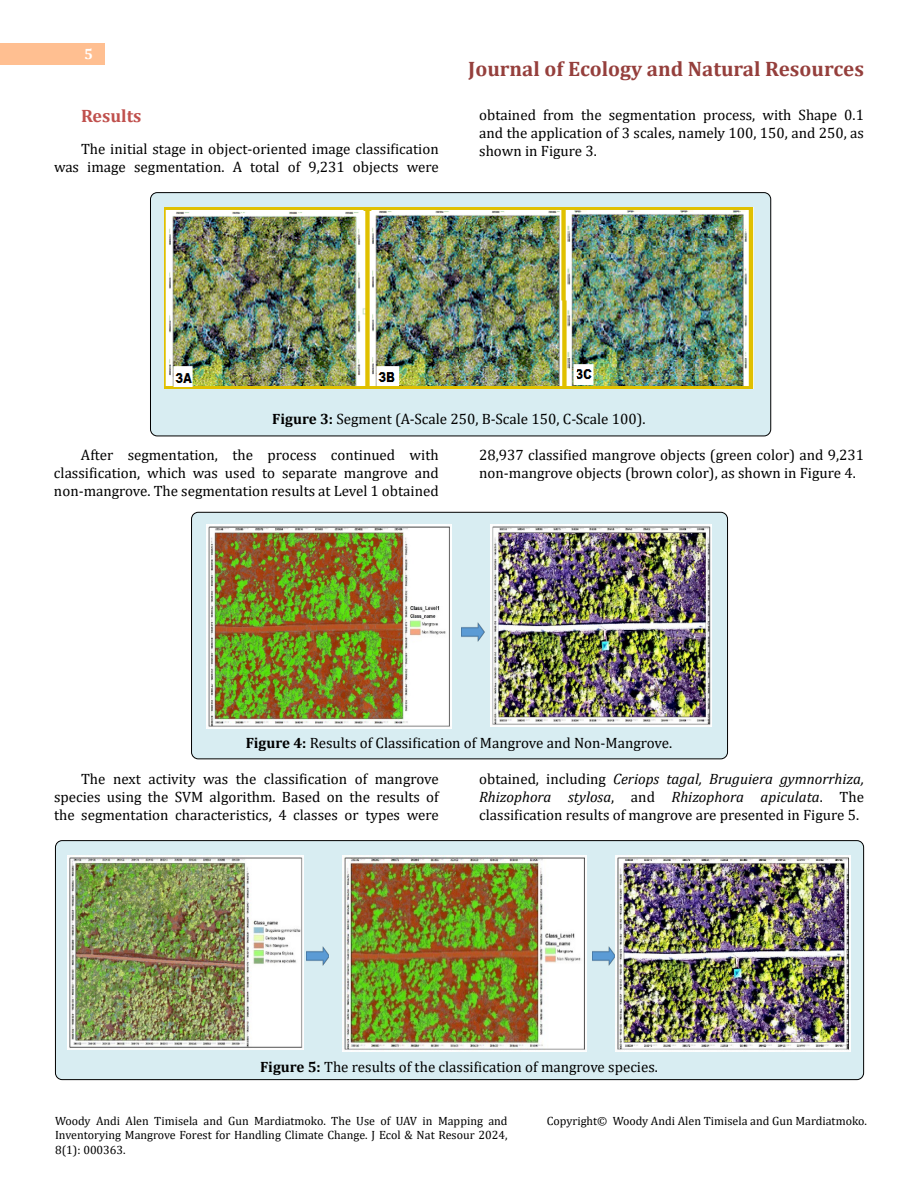
<style>
.page{position:relative;width:918px;height:1188px;background:#fff}
.page>*{position:absolute;margin:0;border:0;box-sizing:border-box;transform-origin:0 0}
.t1{font:700 21px "Cambria";color:#953f3c}
.t2{font:700 18px "Cambria";color:#c0504d}
.t3{font:15px/18px "Cambria";color:#000;text-align:justify}
.t4{font:700 15px "Cambria";color:#fff}
.t5{font:12px/14.4px "Cambria";color:#000;text-align:justify}
.s1{font-weight:700}
.s2{font-style:italic}
</style>
<div class="page">
<div style="left:0;top:43px;width:105px;height:21px;background:#ffbf91"></div>
<div style="left:55px;top:841px;width:809px;height:239px;background:#d8edf2;border-radius:7px"></div>
<div style="left:55px;top:840px;width:809px;height:240px;border:1px solid #000;border-radius:7px"></div>
<div style="left:192px;top:512px;width:536px;height:247px;background:#d8edf2;border-radius:7px"></div>
<div style="left:191px;top:512px;width:537px;height:247px;border:1px solid #000;border-radius:7px"></div>
<div style="left:150px;top:193px;width:621px;height:243px;background:#d8edf2;border-radius:7px"></div>
<div style="left:150px;top:192px;width:621px;height:244px;border:1px solid #000;border-radius:7px"></div>
<img style="left:164px;top:208px;width:590px;height:180px">
<img style="left:206px;top:524px;width:246px;height:204px">
<img style="left:462px;top:623px;width:22px;height:18px">
<img style="left:491px;top:524px;width:221px;height:203px">
<img style="left:68px;top:856px;width:235px;height:193px">
<img style="left:307px;top:947px;width:22px;height:18px">
<img style="left:342px;top:856px;width:244px;height:195px">
<img style="left:593px;top:947px;width:22px;height:18px">
<img style="left:615px;top:856px;width:235px;height:196px">
<p class="t4" style="left:84px;top:44px;width:10px">5</p>
<p class="t2" style="left:81px;top:103px;width:62px">Results</p>
<p class="t3" style="left:54px;top:139px;width:386px;text-align:right">The initial stage in object-oriented image classification was image segmentation. A total of 9,231 objects were</p>
<h1 class="t1" style="left:468px;top:54px;width:397px">Journal of Ecology and Natural Resources</h1>
<p class="t3" style="left:479px;top:105px;width:386px">obtained from the segmentation process, with Shape 0.1 and the application of 3 scales, namely 100, 150, and 250, as shown in Figure 3.</p>
<p class="t3" style="left:272px;top:409px;width:375px"><span class="s1">Figure 3:</span> Segment (A-Scale 250, B-Scale 150, C-Scale 100).</p>
<p class="t3" style="left:54px;top:445px;width:386px;text-indent:27px">After segmentation, the process continued with classification, which was used to separate mangrove and non-mangrove. The segmentation results at Level 1 obtained</p>
<p class="t3" style="left:479px;top:445px;width:386px">28,937 classified mangrove objects (green color) and 9,231 non-mangrove objects (brown color), as shown in Figure 4.</p>
<p class="t3" style="left:246px;top:733px;width:428px"><span class="s1">Figure 4:</span> Results of Classification of Mangrove and Non-Mangrove.</p>
<p class="t3" style="left:54px;top:769px;width:386px;text-indent:27px">The next activity was the classification of mangrove species using the SVM algorithm. Based on the results of the segmentation characteristics, 4 classes or types were</p>
<p class="t3" style="left:479px;top:769px;width:386px">obtained, including <span class="s2">Ceriops tagal, Bruguiera gymnorrhiza, Rhizophora stylosa</span>, and <span class="s2">Rhizophora apiculata</span>. The classification results of mangrove are presented in Figure 5.</p>
<p class="t3" style="left:260px;top:1057px;width:399px"><span class="s1">Figure 5:</span> The results of the classification of mangrove species.</p>
<p class="t5" style="left:55px;top:1114px;width:454px">Woody Andi Alen Timisela and Gun Mardiatmoko. The Use of UAV in Mapping and Inventorying Mangrove Forest for Handling Climate Change. J Ecol &amp; Nat Resour 2024, 8(1): 000363.</p>
<p class="t5" style="left:547px;top:1114px;width:322px">Copyright© Woody Andi Alen Timisela and Gun Mardiatmoko.</p>
</div>
